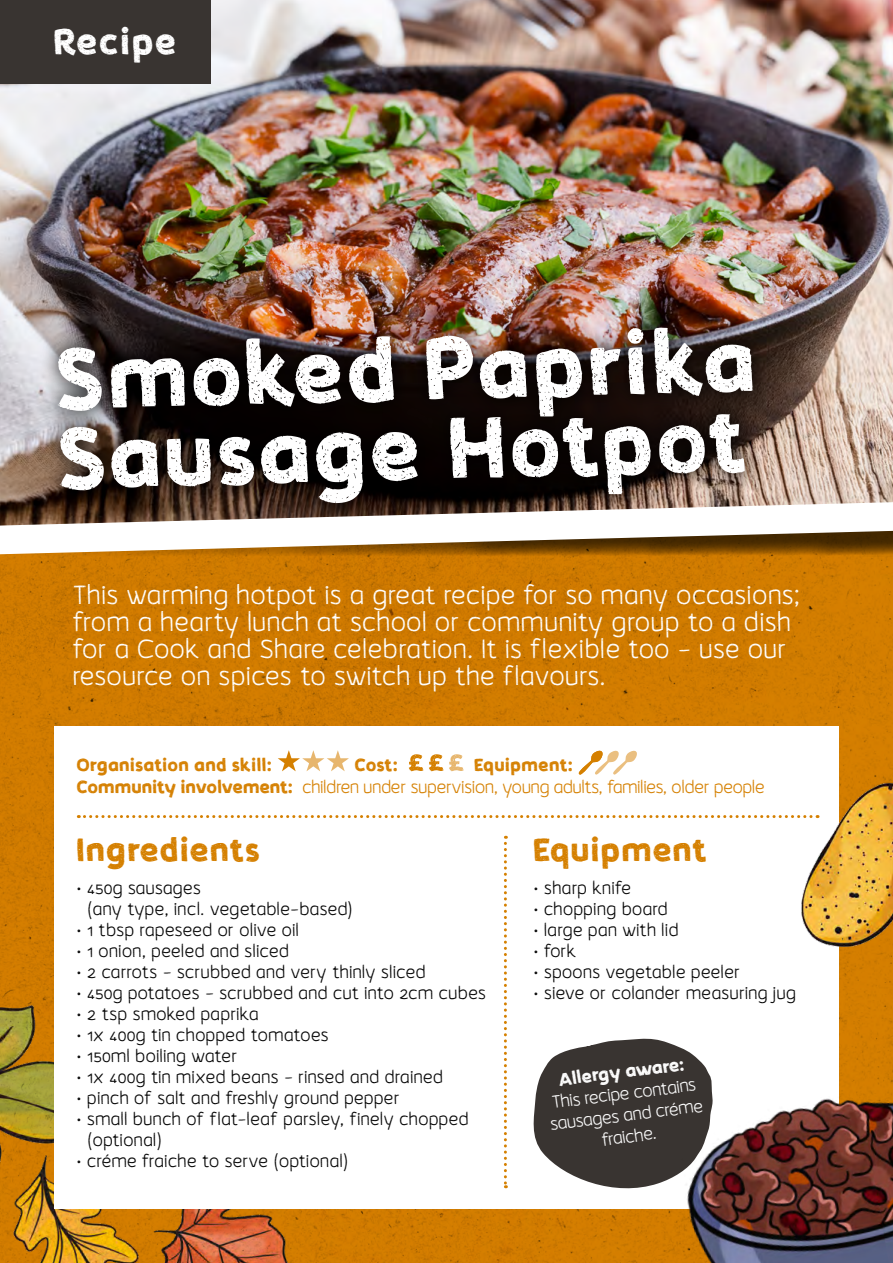
<style>
.page{position:relative;width:893px;height:1263px;background:#fff}
.page>*{position:absolute;margin:0;border:0;box-sizing:border-box;transform-origin:0 0}
.t1{font:700 87.9px/79.9px "Koarawild";color:#fff}
.t2{font:700 36.6px "Koarawild";letter-spacing:.075em;color:#fff}
.t3{font:700 33px "Koarawild";letter-spacing:.07em;color:#d58000}
.t4{font:300 27px/27px "Koarawild";letter-spacing:.07em;color:#fff}
.t5{font:300 18px/21px "Koarawild";letter-spacing:.065em;color:#000}
.t6{font:300 18px "Koarawild";letter-spacing:.04em;color:#d58000}
.t7{font:300 18px/21.6px "Koarawild";color:#fff;text-align:center}
.t8{font:700 18px "Koarawild";letter-spacing:.06em;color:#d58000}
.s1{font-weight:700}
</style>
<div class="page">
<img style="left:0;top:557px;width:893px;height:706px">
<div style="left:54px;top:726px;width:785px;height:483px;background:#fff"></div>
<svg style="left:278px;top:750px;width:71px;height:21px"></svg>
<svg style="left:409px;top:754px;width:14px;height:17px"></svg>
<svg style="left:429px;top:754px;width:14px;height:17px"></svg>
<svg style="left:449px;top:754px;width:14px;height:17px"></svg>
<svg style="left:579px;top:751px;width:58px;height:24px"></svg>
<svg style="left:504px;top:836px;width:3px;height:352px"></svg>
<svg style="left:78px;top:815px;width:673px;height:3px"></svg>
<svg style="left:533px;top:1038px;width:179px;height:151px"></svg>
<img style="left:0;top:0;width:893px;height:502px">
<div style="left:0;top:0;width:210px;height:84px;background:#393431"></div>
<div style="left:38px;top:308px;width:734px;height:216px;background:#000;opacity:.75"></div>
<svg style="left:0;top:554px;width:893px;height:3px;background:#c57400"></svg>
<svg style="left:0;top:502px;width:893px;height:52px"></svg>
<img style="left:670px;top:1085px;width:223px;height:178px">
<img style="left:754px;top:761px;width:139px;height:206px">
<p class="t2" style="left:54px;top:17px;width:123px">Recipe</p>
<p class="t1" style="left:55px;top:334px;width:699px;rotate:-1deg">Smoked Paprika<br>Sausage Hotpot</p>
<p class="t4" style="left:73px;top:582px;width:727px">This warming hotpot is a great recipe for so many occasions; from a hearty lunch at school or community group to a dish for a Cook and Share celebration. It is flexible too - use our resource on spices to switch up the flavours.</p>
<p class="t8" style="left:77px;top:753px;width:196px">Organisation and skill:</p>
<p class="t8" style="left:355px;top:753px;width:44px">Cost:</p>
<p class="t8" style="left:475px;top:753px;width:100px">Equipment:</p>
<p class="t6" style="left:77px;top:776px;width:689px"><span class="s1">Community involvement:</span> children under supervision, young adults, families, older people</p>
<p class="t3" style="left:77px;top:827px;width:184px">Ingredients</p>
<p class="t5" style="left:88px;top:878px;width:266px;text-indent:-11px">• 450g sausages<br>(any type, incl. vegetable-based)</p>
<p class="t5" style="left:77px;top:920px;width:223px">• 1 tbsp rapeseed or olive oil</p>
<p class="t5" style="left:77px;top:941px;width:213px">• 1 onion, peeled and sliced</p>
<p class="t5" style="left:77px;top:962px;width:350px">• 2 carrots - scrubbed and very thinly sliced</p>
<p class="t5" style="left:77px;top:983px;width:410px">• 450g potatoes - scrubbed and cut into 2cm cubes</p>
<p class="t5" style="left:77px;top:1004px;width:183px">• 2 tsp smoked paprika</p>
<p class="t5" style="left:77px;top:1025px;width:253px">• 1x 400g tin chopped tomatoes</p>
<p class="t5" style="left:77px;top:1046px;width:162px">• 150ml boiling water</p>
<p class="t5" style="left:77px;top:1067px;width:367px">• 1x 400g tin mixed beans - rinsed and drained</p>
<p class="t5" style="left:77px;top:1088px;width:324px">• pinch of salt and freshly ground pepper</p>
<p class="t5" style="left:88px;top:1109px;width:382px;text-indent:-11px">• small bunch of flat-leaf parsley, finely chopped (optional)</p>
<p class="t5" style="left:77px;top:1151px;width:273px">• créme fraiche to serve (optional)</p>
<p class="t3" style="left:534px;top:827px;width:174px">Equipment</p>
<p class="t5" style="left:534px;top:878px;width:98px">• sharp knife</p>
<p class="t5" style="left:534px;top:899px;width:135px">• chopping board</p>
<p class="t5" style="left:534px;top:920px;width:146px">• large pan with lid</p>
<p class="t5" style="left:534px;top:941px;width:44px">• fork</p>
<p class="t5" style="left:534px;top:962px;width:208px">• spoons vegetable peeler</p>
<p class="t5" style="left:534px;top:983px;width:263px">• sieve or colander measuring jug</p>
<p class="t7" style="left:544px;top:1071px;width:154px;rotate:-7deg"><span class="s1">Allergy aware:<br></span>This recipe contains sausages and créme fraiche.</p>
</div>
